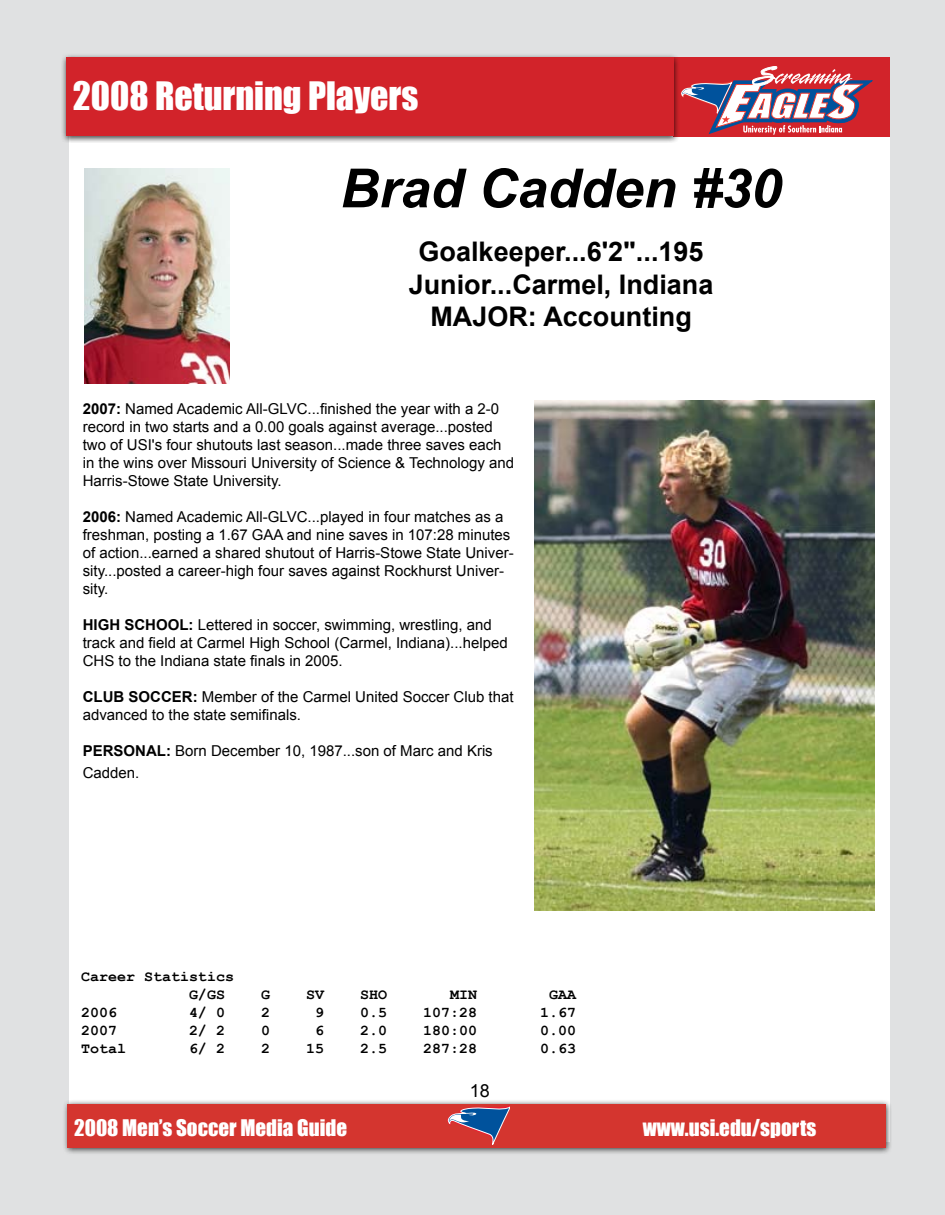
<style>
.page{position:relative;width:945px;height:1215px;background:#e0e1e2}
.page>*{position:absolute;margin:0;border:0;box-sizing:border-box;transform-origin:0 0}
.t1{font:italic 700 54px "Arial";color:#000}
.t2{font:36px "Impact";color:#fff}
.t3{font:700 27px/32.4px "Arial";color:#000;text-align:center}
.t4{font:21px "Impact";color:#fff}
.t5{font:18px "Arial";color:#000}
.t6{font:15px/18px "Arial";color:#000}
.t7{font:700 15px/18px "Courier New";color:#000}
.s1{font-weight:700}
</style>
<div class="page">
<div style="left:69px;top:57px;width:820px;height:1085px;background:#fff"></div>
<div style="left:674px;top:58px;width:216px;height:79px;background:#d2232a"></div>
<svg style="left:681px;top:66px;width:192px;height:69px"></svg>
<div style="left:62px;top:1099px;width:831px;height:56px;background:#000;opacity:.75"></div>
<div style="left:68px;top:1104px;width:818px;height:44px;background:#d4352f"></div>
<svg style="left:447px;top:1106px;width:62px;height:39px"></svg>
<div style="left:61px;top:53px;width:620px;height:90px;background:#000;opacity:.75"></div>
<div style="left:66px;top:58px;width:608px;height:78px;background:#d2232a"></div>
<img style="left:84px;top:168px;width:145px;height:216px">
<img style="left:535px;top:401px;width:340px;height:509px">
<h2 class="t2" style="left:73px;top:68px;width:347px">2008 Returning Players</h2>
<h1 class="t1" style="left:341px;top:153px;width:443px">Brad Cadden #30</h1>
<h3 class="t3" style="left:409px;top:237px;width:306px">Goalkeeper...6'2"...195<br>Junior...Carmel, Indiana<br>MAJOR: Accounting</h3>
<p class="t6" style="left:83px;top:400px;width:433px"><span class="s1">2007:</span> Named Academic All-GLVC...finished the year with a 2-0 record in two starts and a 0.00 goals against average...posted two of USI's four shutouts last season...made three saves each in the wins over Missouri University of Science &amp; Technology and Harris-Stowe State University.</p>
<p class="t6" style="left:83px;top:508px;width:433px"><span class="s1">2006:</span> Named Academic All-GLVC...played in four matches as a freshman, posting a 1.67 GAA and nine saves in 107:28 minutes of action...earned a shared shutout of Harris-Stowe State Univer&shy;sity...posted a career-high four saves against Rockhurst Univer&shy;sity.</p>
<p class="t6" style="left:83px;top:616px;width:427px"><span class="s1">HIGH SCHOOL:</span> Lettered in soccer, swimming, wrestling, and track and field at Carmel High School (Carmel, Indiana)...helped<br>CHS to the Indiana state finals in 2005.</p>
<p class="t6" style="left:83px;top:688px;width:432px"><span class="s1">CLUB SOCCER:</span> Member of the Carmel United Soccer Club that advanced to the state semifinals.</p>
<p class="t6" style="left:83px;top:741px;width:412px;line-height:21.6px"><span class="s1">PERSONAL:</span> Born December 10, 1987...son of Marc and Kris<br>Cadden.</p>
<p class="t7" style="left:189px;top:967px;width:47px;text-indent:-108px">Career Statistics<br>G/GS</p>
<p class="t7" style="left:261px;top:985px;width:10px">G</p>
<p class="t7" style="left:306px;top:985px;width:20px">SV</p>
<p class="t7" style="left:360px;top:985px;width:28px">SHO</p>
<p class="t7" style="left:450px;top:985px;width:29px">MIN</p>
<p class="t7" style="left:549px;top:985px;width:28px">GAA</p>
<p class="t7" style="left:81px;top:1003px;width:37px">2006</p>
<p class="t7" style="left:189px;top:1003px;width:38px">4/ 0</p>
<p class="t7" style="left:261px;top:1003px;width:11px">2</p>
<p class="t7" style="left:315px;top:1003px;width:10px">9</p>
<p class="t7" style="left:360px;top:1003px;width:28px">0.5</p>
<p class="t7" style="left:423px;top:1003px;width:56px">107:28</p>
<p class="t7" style="left:540px;top:1003px;width:37px">1.67</p>
<p class="t7" style="left:81px;top:1021px;width:37px">2007</p>
<p class="t7" style="left:189px;top:1021px;width:38px">2/ 2</p>
<p class="t7" style="left:261px;top:1021px;width:11px">0</p>
<p class="t7" style="left:315px;top:1021px;width:10px">6</p>
<p class="t7" style="left:360px;top:1021px;width:28px">2.0</p>
<p class="t7" style="left:423px;top:1021px;width:56px">180:00</p>
<p class="t7" style="left:540px;top:1021px;width:37px">0.00</p>
<p class="t7" style="left:81px;top:1039px;width:46px">Total</p>
<p class="t7" style="left:189px;top:1039px;width:38px">6/ 2</p>
<p class="t7" style="left:261px;top:1039px;width:11px">2</p>
<p class="t7" style="left:306px;top:1039px;width:20px">15</p>
<p class="t7" style="left:360px;top:1039px;width:28px">2.5</p>
<p class="t7" style="left:423px;top:1039px;width:56px">287:28</p>
<p class="t7" style="left:540px;top:1039px;width:37px">0.63</p>
<p class="t5" style="left:470px;top:1079px;width:22px">18</p>
<h3 class="t4" style="left:74px;top:1112px;width:274px">2008 Men’s Soccer Media Guide</h3>
<h3 class="t4" style="left:643px;top:1112px;width:175px">www.usi.edu/sports</h3>
</div>
